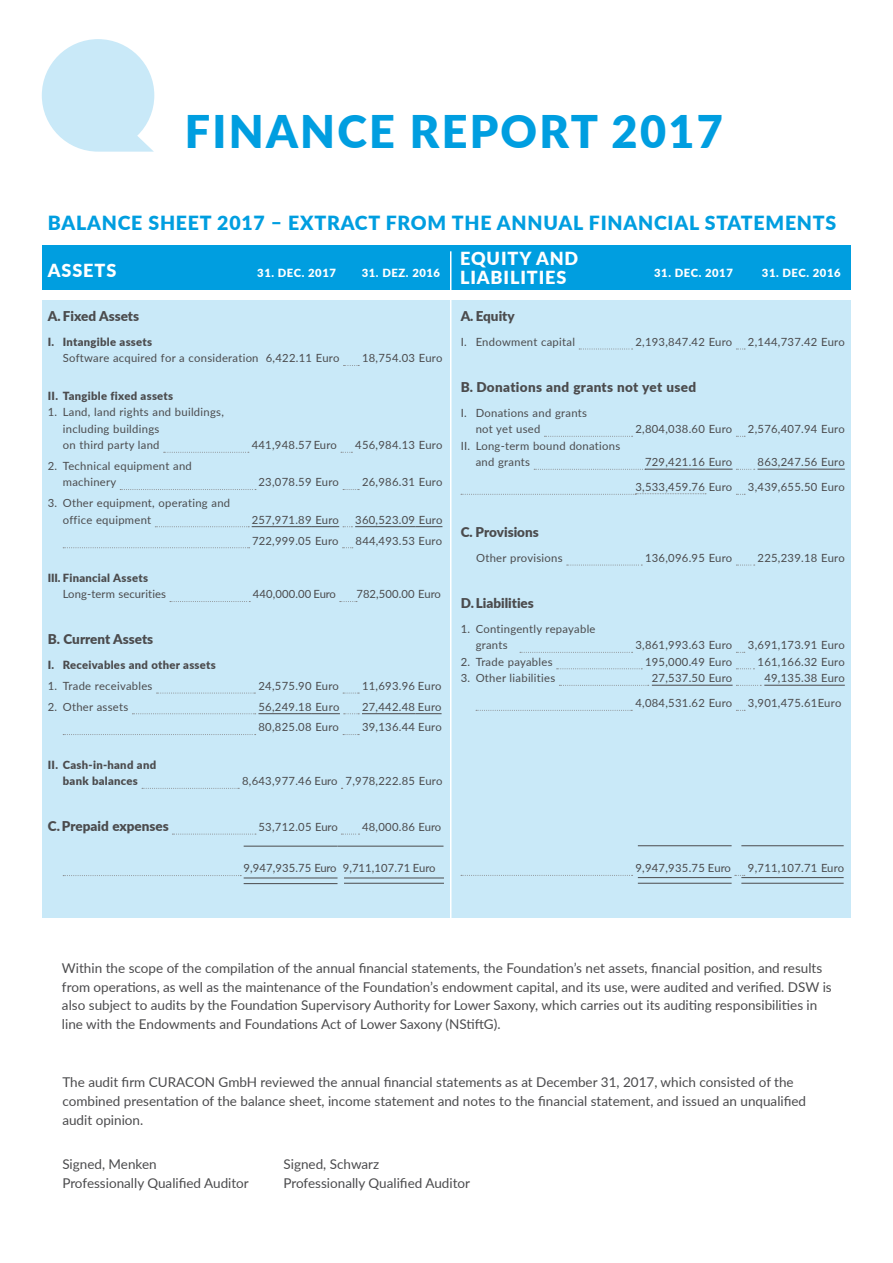
<style>
.page{position:relative;width:893px;height:1263px;background:#fff}
.page>*{position:absolute;margin:0;border:0;box-sizing:border-box;transform-origin:0 0}
.t1{font:900 45px "Lato";letter-spacing:.05em;color:#009ee0}
.t2{font:900 19.5px "Lato";letter-spacing:.04em;color:#009ee0}
.t3{font:900 18px/18.8px "Lato";letter-spacing:.05em;color:#fff}
.t4{font:13.5px/18.8px "Lato";color:#4b4b4d}
.t5{font:900 13.5px "Lato";color:#4b4b4d}
.t6{font:900 13.5px "Lato";letter-spacing:.025em;color:#4b4b4d}
.t7{font:11.25px/16.5px "Lato";letter-spacing:.025em;color:#4b4b4d}
.t8{font:900 11.25px/16.5px "Lato";letter-spacing:.025em;color:#4b4b4d;text-align:center}
.t9{font:900 11.25px "Lato";letter-spacing:.05em;color:#fff}
</style>
<div class="page">
<div style="left:42px;top:300px;width:808px;height:618px;background:#c9e9f8"></div>
<div style="left:42px;top:245px;width:808px;height:45px;background:#009ee0"></div>
<svg style="left:344px;top:365px;width:15px;height:1px"></svg>
<svg style="left:164px;top:452px;width:85px;height:1px"></svg>
<svg style="left:120px;top:489px;width:136px;height:1px"></svg>
<svg style="left:343px;top:489px;width:16px;height:1px"></svg>
<svg style="left:155px;top:526px;width:94px;height:1px"></svg>
<hr style="left:252px;top:526px;width:60px;height:1px;background:#4b4b4d">
<svg style="left:312px;top:526px;width:40px;height:1px"></svg>
<hr style="left:355px;top:526px;width:60px;height:1px;background:#4b4b4d">
<svg style="left:415px;top:526px;width:27px;height:1px"></svg>
<svg style="left:63px;top:547px;width:187px;height:1px"></svg>
<svg style="left:170px;top:601px;width:80px;height:1px"></svg>
<svg style="left:340px;top:601px;width:17px;height:1px"></svg>
<svg style="left:157px;top:693px;width:98px;height:1px"></svg>
<svg style="left:343px;top:693px;width:16px;height:1px"></svg>
<svg style="left:132px;top:713px;width:124px;height:1px"></svg>
<hr style="left:258px;top:713px;width:54px;height:1px;background:#4b4b4d">
<svg style="left:312px;top:713px;width:47px;height:1px"></svg>
<hr style="left:362px;top:713px;width:53px;height:1px;background:#4b4b4d">
<svg style="left:415px;top:713px;width:27px;height:1px"></svg>
<svg style="left:63px;top:734px;width:193px;height:1px"></svg>
<svg style="left:343px;top:734px;width:16px;height:1px"></svg>
<svg style="left:142px;top:788px;width:97px;height:1px"></svg>
<svg style="left:172px;top:834px;width:84px;height:1px"></svg>
<svg style="left:63px;top:875px;width:178px;height:1px"></svg>
<svg style="left:579px;top:349px;width:54px;height:1px"></svg>
<svg style="left:544px;top:436px;width:89px;height:1px"></svg>
<svg style="left:534px;top:469px;width:111px;height:1px"></svg>
<hr style="left:645px;top:469px;width:60px;height:1px;background:#4b4b4d">
<svg style="left:705px;top:469px;width:50px;height:1px"></svg>
<hr style="left:757px;top:469px;width:61px;height:1px;background:#4b4b4d">
<svg style="left:818px;top:469px;width:27px;height:1px"></svg>
<svg style="left:461px;top:493px;width:245px;height:2px"></svg>
<svg style="left:567px;top:565px;width:75px;height:1px"></svg>
<svg style="left:736px;top:565px;width:19px;height:1px"></svg>
<svg style="left:520px;top:652px;width:113px;height:1px"></svg>
<svg style="left:557px;top:668px;width:85px;height:1px"></svg>
<svg style="left:559px;top:685px;width:90px;height:1px"></svg>
<hr style="left:652px;top:685px;width:81px;height:1px;background:#4b4b4d">
<svg style="left:736px;top:685px;width:25px;height:1px"></svg>
<hr style="left:764px;top:685px;width:81px;height:1px;background:#4b4b4d">
<svg style="left:476px;top:710px;width:156px;height:1px"></svg>
<svg style="left:461px;top:875px;width:172px;height:1px"></svg>
<hr style="left:450px;top:251px;width:1px;height:667px;background:#fff">
<hr style="left:244px;top:846px;width:94px;height:1px;background:#4b4b4d">
<hr style="left:244px;top:883px;width:94px;height:1px;background:#4b4b4d">
<hr style="left:244px;top:878px;width:94px;height:1px;background:#4b4b4d">
<hr style="left:338px;top:846px;width:105px;height:1px;background:#4b4b4d">
<hr style="left:344px;top:878px;width:100px;height:1px;background:#4b4b4d">
<hr style="left:344px;top:883px;width:100px;height:1px;background:#4b4b4d">
<hr style="left:741px;top:845px;width:103px;height:1px;background:#4b4b4d">
<hr style="left:741px;top:883px;width:103px;height:1px;background:#4b4b4d">
<hr style="left:741px;top:877px;width:103px;height:1px;background:#4b4b4d">
<hr style="left:638px;top:845px;width:94px;height:1px;background:#4b4b4d">
<hr style="left:638px;top:883px;width:94px;height:1px;background:#4b4b4d">
<hr style="left:638px;top:877px;width:94px;height:1px;background:#4b4b4d">
<svg style="left:42px;top:39px;width:112px;height:113px"></svg>
<h1 class="t1" style="left:185px;top:97px;width:539px">Finance Report 2017</h1>
<h2 class="t2" style="left:48px;top:208px;width:788px">Balance Sheet 2017 – Extract from the annual financial statements</h2>
<h3 class="t3" style="left:460px;top:249px;width:120px">Equity and<br>Liabilitie</h3>
<h3 class="t3" style="left:48px;top:260px;width:70px">Assets</h3>
<p class="t9" style="left:257px;top:264px;width:80px">31. Dec. 2017</p>
<p class="t9" style="left:362px;top:264px;width:80px">31. Dez. 2016</p>
<p class="t9" style="left:654px;top:264px;width:80px">31. Dec. 2017</p>
<p class="t9" style="left:762px;top:264px;width:80px">31. Dec. 2016</p>
<h3 class="t3" style="left:556px;top:267px;width:11px">s</h3>
<p class="t5" style="left:48px;top:306px;width:93px">A. Fixed Assets</p>
<p class="t8" style="left:48px;top:333px;width:106px">I. Intangible assets</p>
<p class="t7" style="left:63px;top:350px;width:278px">Software acquired for a consideration 6,422.11 Euro</p>
<p class="t7" style="left:362px;top:350px;width:82px">18,754.03 Euro</p>
<p class="t8" style="left:48px;top:387px;width:127px">II. Tangible fixed assets</p>
<p class="t7" style="left:63px;top:403px;width:163px;text-indent:-15px">1. Land, land rights and buildings, including buildings<br>on third party land</p>
<p class="t7" style="left:252px;top:436px;width:87px">441,948.57 Euro</p>
<p class="t7" style="left:355px;top:436px;width:89px">456,984.13 Euro</p>
<p class="t7" style="left:63px;top:457px;width:131px;text-indent:-15px">2. Technical equipment and machinery</p>
<p class="t7" style="left:63px;top:494px;width:169px;text-indent:-15px">3. Other equipment, operating and office equipment</p>
<p class="t7" style="left:258px;top:474px;width:82px">23,078.59 Euro</p>
<p class="t7" style="left:362px;top:474px;width:82px">26,986.31 Euro</p>
<p class="t7" style="left:252px;top:511px;width:89px">257,971.89 Euro</p>
<p class="t7" style="left:355px;top:511px;width:89px">360,523.09 Euro</p>
<p class="t7" style="left:252px;top:532px;width:88px">722,999.05 Euro</p>
<p class="t7" style="left:356px;top:532px;width:88px">844,493.53 Euro</p>
<p class="t8" style="left:48px;top:569px;width:102px">III. Financial Assets</p>
<p class="t7" style="left:63px;top:586px;width:105px">Long-term securities</p>
<p class="t7" style="left:253px;top:586px;width:85px">440,000.00 Euro</p>
<p class="t7" style="left:356px;top:586px;width:86px">782,500.00 Euro</p>
<p class="t5" style="left:48px;top:629px;width:107px">B. Current Assets</p>
<p class="t8" style="left:48px;top:656px;width:169px">I. Receivables and other assets</p>
<p class="t7" style="left:48px;top:677px;width:106px">1. Trade receivables</p>
<p class="t7" style="left:258px;top:677px;width:82px">24,575.90 Euro</p>
<p class="t7" style="left:362px;top:677px;width:81px">11,693.96 Euro</p>
<p class="t7" style="left:48px;top:698px;width:82px">2. Other assets</p>
<p class="t7" style="left:258px;top:698px;width:83px">56,249.18 Euro</p>
<p class="t7" style="left:362px;top:698px;width:81px">27,442.48 Euro</p>
<p class="t7" style="left:258px;top:719px;width:82px">80,825.08 Euro</p>
<p class="t7" style="left:362px;top:719px;width:81px">39,136.44 Euro</p>
<p class="t8" style="left:48px;top:756px;width:110px">II. Cash-in-hand and bank balances</p>
<p class="t7" style="left:242px;top:772px;width:202px">8,643,977.46 Euro 7,978,222.85 Euro</p>
<p class="t5" style="left:48px;top:816px;width:123px">C. Prepaid expenses</p>
<p class="t7" style="left:258px;top:818px;width:81px">53,712.05 Euro</p>
<p class="t7" style="left:362px;top:818px;width:81px">48,000.86 Euro</p>
<p class="t7" style="left:244px;top:860px;width:194px">9,947,935.75 Euro 9,711,107.71 Euro</p>
<p class="t5" style="left:461px;top:306px;width:56px">A. Equity</p>
<p class="t7" style="left:461px;top:333px;width:116px">I. Endowment capital</p>
<p class="t7" style="left:635px;top:333px;width:98px">2,193,847.42 Euro</p>
<p class="t7" style="left:748px;top:333px;width:98px">2,144,737.42 Euro</p>
<p class="t6" style="left:461px;top:377px;width:237px">B. Donations and grants not yet used</p>
<p class="t7" style="left:476px;top:404px;width:113px;text-indent:-15px">I. Donations and grants not yet used</p>
<p class="t7" style="left:635px;top:420px;width:98px">2,804,038.60 Euro</p>
<p class="t7" style="left:748px;top:420px;width:98px">2,576,407.94 Euro</p>
<p class="t7" style="left:476px;top:437px;width:146px;text-indent:-15px">II. Long-term bound donations and grants</p>
<p class="t7" style="left:645px;top:453px;width:89px">729,421.16 Euro</p>
<p class="t7" style="left:757px;top:453px;width:89px">863,247.56 Euro</p>
<p class="t7" style="left:635px;top:478px;width:98px">3,533,459.76 Euro</p>
<p class="t7" style="left:748px;top:478px;width:98px">3,439,655.50 Euro</p>
<p class="t5" style="left:461px;top:522px;width:80px">C. Provisions</p>
<p class="t7" style="left:476px;top:549px;width:88px">Other provisions</p>
<p class="t7" style="left:645px;top:549px;width:89px">136,096.95 Euro</p>
<p class="t7" style="left:757px;top:549px;width:89px">225,239.18 Euro</p>
<p class="t5" style="left:461px;top:593px;width:75px">D.Liabilities</p>
<p class="t7" style="left:476px;top:620px;width:121px;text-indent:-15px">1. Contingently repayable grants</p>
<p class="t7" style="left:635px;top:636px;width:98px">3,861,993.63 Euro</p>
<p class="t7" style="left:748px;top:636px;width:98px">3,691,173.91 Euro</p>
<p class="t7" style="left:461px;top:653px;width:93px">2. Trade payables</p>
<p class="t7" style="left:645px;top:653px;width:89px">195,000.49 Euro</p>
<p class="t7" style="left:757px;top:653px;width:89px">161,166.32 Euro</p>
<p class="t7" style="left:461px;top:669px;width:96px">3. Other liabilities</p>
<p class="t7" style="left:652px;top:669px;width:82px">27,537.50 Euro</p>
<p class="t7" style="left:764px;top:669px;width:82px">49,135.38 Euro</p>
<p class="t7" style="left:635px;top:694px;width:98px">4,084,531.62 Euro</p>
<p class="t7" style="left:748px;top:694px;width:95px">3,901,475.61Euro</p>
<p class="t7" style="left:635px;top:859px;width:97px">9,947,935.75 Euro</p>
<p class="t7" style="left:748px;top:859px;width:98px">9,711,107.71 Euro</p>
<p class="t4" style="left:62px;top:958px;width:771px">Within the scope of the compilation of the annual financial statements, the Foundation’s net assets, financial position, and results from operations, as well as the maintenance of the Foundation’s endowment capital, and its use, were audited and verified. DSW is also subject to audits by the Foundation Supervisory Authority for Lower Saxony, which carries out its auditing responsibilities in line with the Endowments and Foundations Act of Lower Saxony (NStiftG).</p>
<p class="t4" style="left:62px;top:1072px;width:745px">The audit firm CURACON GmbH reviewed the annual financial statements as at December 31, 2017, which consisted of the combined presentation of the balance sheet, income statement and notes to the financial statement, and issued an unqualified audit opinion.</p>
<p class="t4" style="left:62px;top:1154px;width:188px">Signed, Menken<br>Professionally Qualified Auditor</p>
<p class="t4" style="left:284px;top:1154px;width:188px">Signed, Schwarz<br>Professionally Qualified Auditor</p>
</div>
